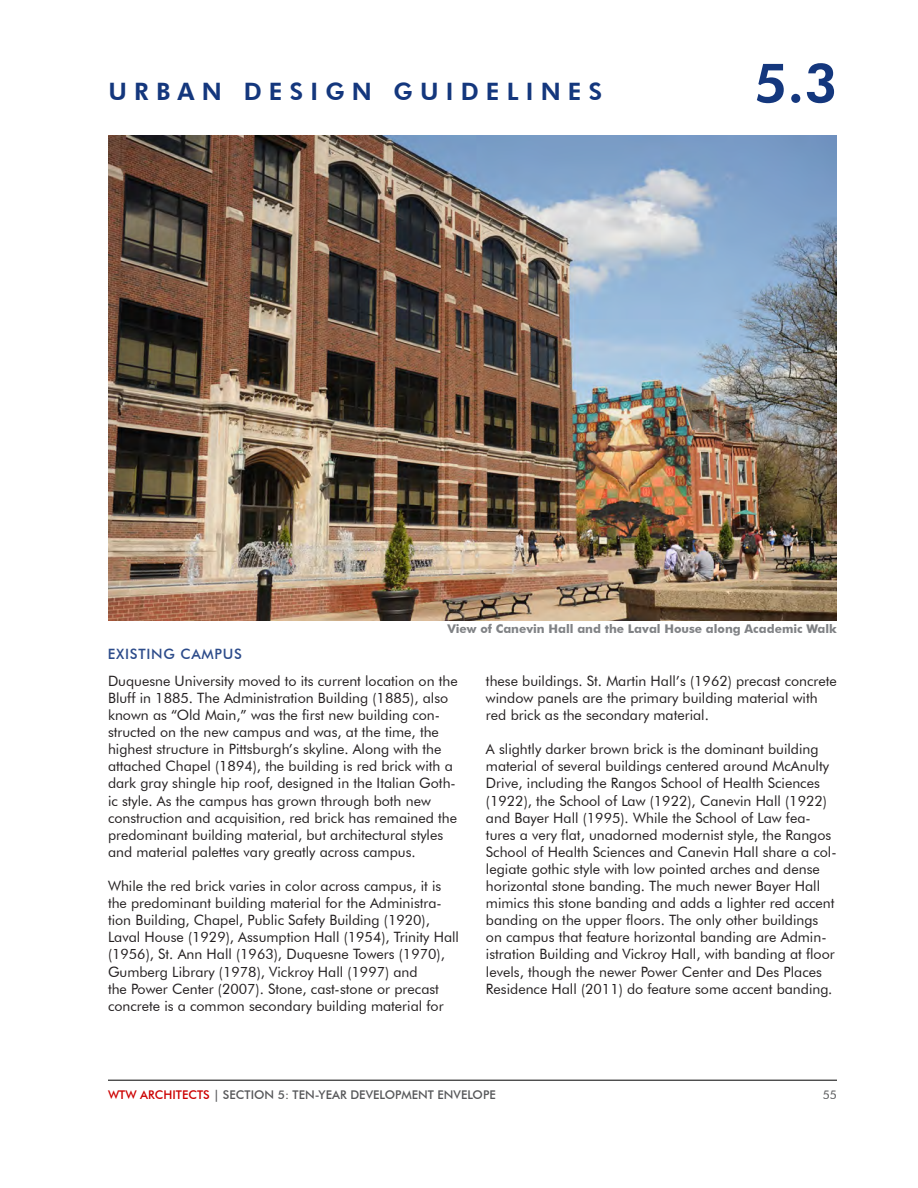
<style>
.page{position:relative;width:918px;height:1188px;background:#fff}
.page>*{position:absolute;margin:0;border:0;box-sizing:border-box;transform-origin:0 0}
.Chapter_Heading{font:800 54px "Futura BT";color:#14377d}
.Chapter_Heading-2{font:800 24px "Futura BT";letter-spacing:.3em;color:#14377d}
.t1{font:14.25px/17.1px "Futura BT";color:#231f20}
.Section_Heading{font:500 14.25px "Futura BT";letter-spacing:.05em;color:#2c4b8a}
.t2{font:500 12px "Futura BT";color:#57585a}
.Caption_R{font:700 12px "Futura BT";color:#808285}
.t3{font:12px "Futura BT";color:#57585a}
.s1{color:#c00}
</style>
<div class="page">
<hr style="left:108px;top:1080px;width:729px;height:1px;background:#000">
<img style="left:108px;top:135px;width:729px;height:486px">
<p class="Chapter_Heading-2" style="left:109px;top:77px;width:495px">URBAN DESIGN GUIDELINES</p>
<p class="Chapter_Heading" style="left:754px;top:50px;width:84px">5.3</p>
<p class="Section_Heading" style="left:108px;top:645px;width:136px">EXISTING CAMPUS</p>
<p class="Caption_R" style="left:447px;top:621px;width:391px">View of Canevin Hall and the Laval House along Academic Walk</p>
<p class="t1" style="left:108px;top:672px;width:351px">Duquesne University moved to its current location on the Bluff in 1885. The Administration Building (1885), also known as “Old Main,” was the first new building con&shy;structed on the new campus and was, at the time, the highest structure in Pittsburgh’s skyline. Along with the attached Chapel (1894), the building is red brick with a dark gray shingle hip roof, designed in the Italian Goth&shy;ic style. As the campus has grown through both new construction and acquisition, red brick has remained the predominant building material, but architectural styles and material palettes vary greatly across campus.</p>
<p class="t1" style="left:108px;top:877px;width:353px">While the red brick varies in color across campus, it is the predominant building material for the Administra&shy;tion Building, Chapel, Public Safety Building (1920), Laval House (1929), Assumption Hall (1954), Trinity Hall (1956), St. Ann Hall (1963), Duquesne Towers (1970), Gumberg Library (1978), Vickroy Hall (1997) and<br>the Power Center (2007). Stone, cast-stone or precast concrete is a common secondary building material for</p>
<p class="t1" style="left:486px;top:672px;width:352px">these buildings. St. Martin Hall’s (1962) precast concrete window panels are the primary building material with red brick as the secondary material.</p>
<p class="t1" style="left:486px;top:740px;width:352px">A slightly darker brown brick is the dominant building material of several buildings centered around McAnulty Drive, including the Rangos School of Health Sciences (1922), the School of Law (1922), Canevin Hall (1922) and Bayer Hall (1995). While the School of Law fea&shy;tures a very flat, unadorned modernist style, the Rangos School of Health Sciences and Canevin Hall share a col&shy;legiate gothic style with low pointed arches and dense horizontal stone banding. The much newer Bayer Hall mimics this stone banding and adds a lighter red accent banding on the upper floors. The only other buildings on campus that feature horizontal banding are Admin&shy;istration Building and Vickroy Hall, with banding at floor levels, though the newer Power Center and Des Places Residence Hall (2011) do feature some accent banding.</p>
<p class="t2" style="left:108px;top:1087px;width:389px"><span class="s1">WTW ARCHITECTS</span> | SECTION 5: TEN-YEAR DEVELOPMENT ENVELOPE</p>
<p class="t3" style="left:823px;top:1087px;width:16px">55</p>
</div>
